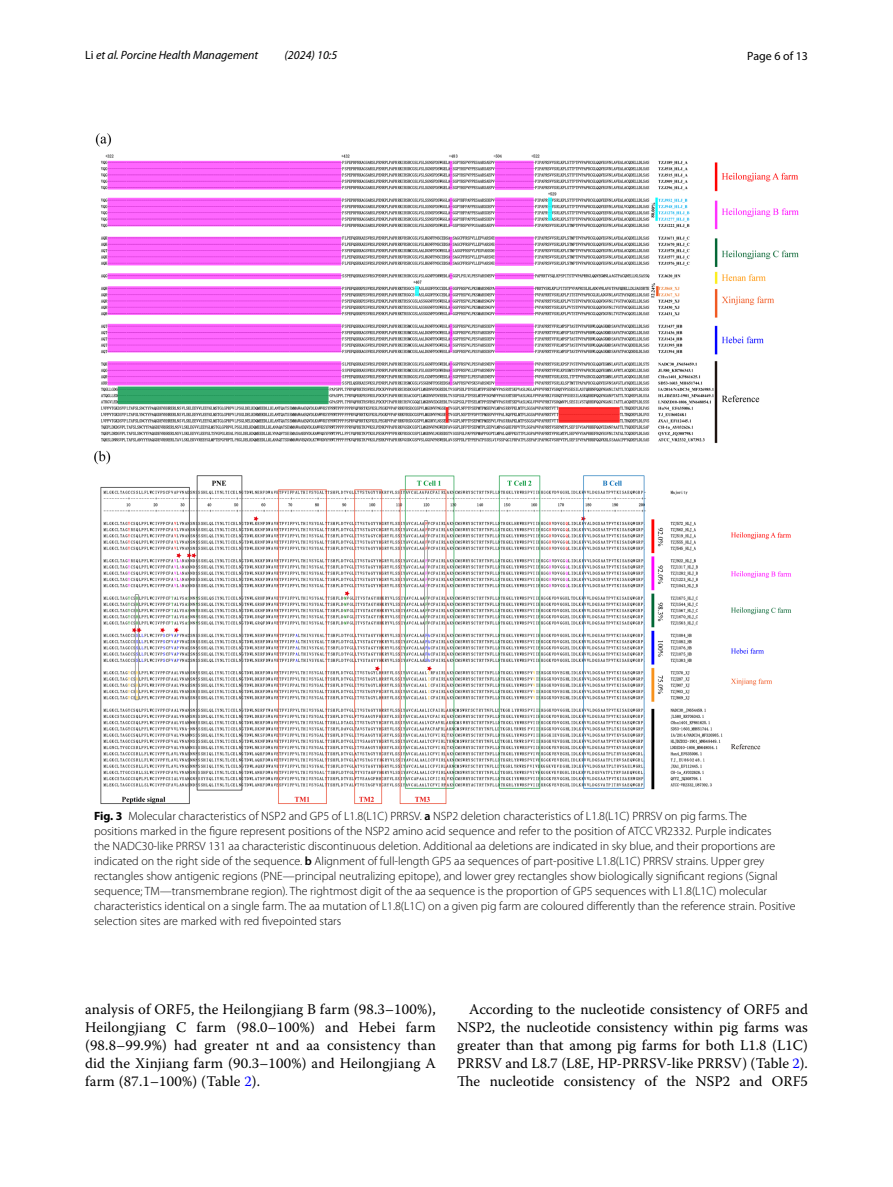
<style>
.page{position:relative;width:893px;height:1187px;background:#fff}
.page>*{position:absolute;margin:0;border:0;box-sizing:border-box;transform-origin:0 0}
.t1{font:14.7px/18px "Warnock Pro";letter-spacing:.01em;color:#000;text-align:justify}
.t2{font:300 12px/15px "Myriad Pro";color:#000}
.t3{font:italic 12px "Myriad Pro";color:#000}
.t4{font:12px "Myriad Pro";color:#000}
.s1{font-style:normal}
.s2{font-weight:700}
.s3{font-weight:600}
.s4{color:#00f}
</style>
<div class="page">
<img style="left:94px;top:133px;width:705px;height:671px">
<p class="t3" style="left:85px;top:48px;width:175px"><span class="s1">Li</span> et al. Porcine Health Management</p>
<p class="t3" style="left:285px;top:48px;width:54px">(2024) 10:5</p>
<p class="t4" style="left:747px;top:48px;width:62px">Page 6 of 13</p>
<p class="t2" style="left:94px;top:808px;width:703px"><span class="s2">Fig. 3</span> Molecular characteristics of NSP2 and GP5 of L1.8(L1C) PRRSV. <span class="s3">a</span> NSP2 deletion characteristics of L1.8(L1C) PRRSV on pig farms. The<br>positions marked in the figure represent positions of the NSP2 amino acid sequence and refer to the position of ATCC VR2332. Purple indicates<br>the NADC30-like PRRSV 131 aa characteristic discontinuous deletion. Additional aa deletions are indicated in sky blue, and their proportions are indicated on the right side of the sequence. <span class="s3">b</span> Alignment of full-length GP5 aa sequences of part-positive L1.8(L1C) PRRSV strains. Upper grey rectangles show antigenic regions (PNE—principal neutralizing epitope), and lower grey rectangles show biologically significant regions (Signal sequence; TM—transmembrane region). The rightmost digit of the aa sequence is the proportion of GP5 sequences with L1.8(L1C) molecular characteristics identical on a single farm. The aa mutation of L1.8(L1C) on a given pig farm are coloured differently than the reference strain. Positive selection sites are marked with red fivepointed stars</p>
<p class="t1" style="left:85px;top:1000px;width:352px">analysis of ORF5, the Heilongjiang B farm (98.3–100%), Heilongjiang C farm (98.0–100%) and Hebei farm (98.8–99.9%) had greater nt and aa consistency than did the Xinjiang farm (90.3–100%) and Heilongjiang A farm (87.1–100%) (Table <span class="s4">2</span>).</p>
<p class="t1" style="left:457px;top:1000px;width:352px;text-indent:12px">According to the nucleotide consistency of ORF5 and NSP2, the nucleotide consistency within pig farms was greater than that among pig farms for both L1.8 (L1C)<br>PRRSV and L8.7 (L8E, HP-PRRSV-like PRRSV) (Table <span class="s4">2</span>).<br>The nucleotide consistency of the NSP2 and ORF5</p>
</div>
